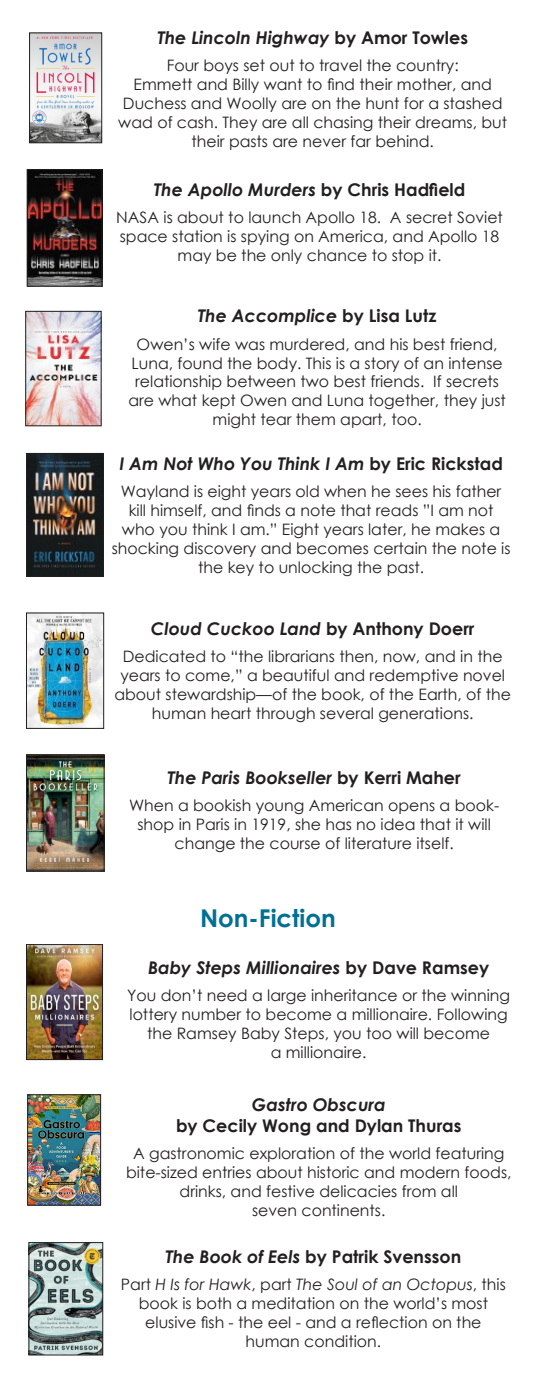
<style>
.page{position:relative;width:536px;height:1386px;background:#fff}
.page>*{position:absolute;margin:0;border:0;box-sizing:border-box;transform-origin:0 0}
.t1{font:700 24.5px "Century Gothic";color:#007094}
.t2{font:italic 700 17.5px "Century Gothic";color:#231f20}
.t3{font:700 17.5px "Century Gothic";color:#231f20}
.t4{font:15.75px/18.9px "Century Gothic";color:#231f20;text-align:center}
.s1{font-style:normal}
.s2{font-style:italic}
</style>
<div class="page">
<img style="left:29px;top:1097px;width:70px;height:106px">
<div style="left:27px;top:1095px;width:74px;height:110px;border:1px solid #231f20"></div>
<img style="left:31px;top:1244px;width:70px;height:109px">
<div style="left:29px;top:1242px;width:74px;height:113px;border:1px solid #231f20"></div>
<img style="left:27px;top:313px;width:72px;height:111px">
<div style="left:25px;top:311px;width:76px;height:115px;border:1px solid #231f20"></div>
<img style="left:28px;top:455px;width:74px;height:120px">
<div style="left:26px;top:453px;width:78px;height:124px;border:1px solid #231f20"></div>
<img style="left:28px;top:615px;width:74px;height:112px">
<div style="left:26px;top:613px;width:78px;height:116px;border:1px solid #231f20"></div>
<img style="left:29px;top:171px;width:71px;height:113px">
<div style="left:27px;top:169px;width:75px;height:117px;border:1px solid #231f20"></div>
<img style="left:31px;top:35px;width:69px;height:106px">
<div style="left:29px;top:33px;width:73px;height:110px;border:1px solid #231f20"></div>
<img style="left:28px;top:946px;width:73px;height:112px">
<div style="left:26px;top:944px;width:77px;height:116px;border:1px solid #231f20"></div>
<img style="left:28px;top:756px;width:74px;height:113px">
<div style="left:26px;top:754px;width:78px;height:117px;border:1px solid #231f20"></div>
<p class="t2" style="left:157px;top:24px;width:312px">The Lincoln Highway <span class="s1">by Amor Towles</span></p>
<p class="t4" style="left:118px;top:56px;width:390px">Four boys set out to travel the country:<br>Emmett and Billy want to find their mother, and Duchess and Woolly are on the hunt for a stashed wad of cash. They are all chasing their dreams, but their pasts are never far behind.</p>
<p class="t2" style="left:154px;top:176px;width:313px">The Apollo Murders <span class="s1">by Chris Hadfield</span></p>
<p class="t4" style="left:116px;top:207px;width:388px">NASA is about to launch Apollo 18. A secret Soviet space station is spying on America, and Apollo 18 may be the only chance to stop it.</p>
<p class="t2" style="left:198px;top:303px;width:240px">The Accomplice <span class="s1">by Lisa Lutz</span></p>
<p class="t4" style="left:128px;top:334px;width:379px">Owen’s wife was murdered, and his best friend, Luna, found the body. This is a story of an intense relationship between two best friends. If secrets are what kept Owen and Luna together, they just might tear them apart, too.</p>
<p class="t2" style="left:119px;top:450px;width:385px">I Am Not Who You Think I Am <span class="s1">by Eric Rickstad</span></p>
<p class="t4" style="left:112px;top:482px;width:400px">Wayland is eight years old when he sees his father kill himself, and finds a note that reads ”I am not who you think I am.” Eight years later, he makes a shocking discovery and becomes certain the note is the key to unlocking the past.</p>
<p class="t2" style="left:151px;top:615px;width:325px">Cloud Cuckoo Land <span class="s1">by Anthony Doerr</span></p>
<p class="t4" style="left:114px;top:647px;width:398px">Dedicated to “the librarians then, now, and in the years to come,” a beautiful and redemptive novel about stewardship—of the book, of the Earth, of the human heart through several generations.</p>
<p class="t2" style="left:167px;top:764px;width:294px">The Paris Bookseller <span class="s1">by Kerri Maher</span></p>
<p class="t4" style="left:129px;top:795px;width:371px">When a bookish young American opens a book&shy;shop in Paris in 1919, she has no idea that it will change the course of literature itself.</p>
<h1 class="t1" style="left:200px;top:900px;width:137px">Non-Fiction</h1>
<p class="t2" style="left:148px;top:954px;width:342px">Baby Steps Millionaires <span class="s1">by Dave Ramsey</span></p>
<p class="t4" style="left:127px;top:986px;width:384px">You don’t need a large inheritance or the winning lottery number to become a millionaire. Following the Ramsey Baby Steps, you too will become<br>a millionaire.</p>
<p class="t2" style="left:252px;top:1091px;width:135px">Gastro Obscura</p>
<p class="t3" style="left:176px;top:1112px;width:287px">by Cecily Wong and Dylan Thuras</p>
<p class="t4" style="left:126px;top:1144px;width:387px">A gastronomic exploration of the world featuring bite-sized entries about historic and modern foods, drinks, and festive delicacies from all<br>seven continents.</p>
<p class="t3" style="left:165px;top:1243px;width:297px"><span class="s2">The Book of Eels</span> by Patrik Svensson</p>
<p class="t4" style="left:121px;top:1275px;width:386px">Part <span class="s2">H Is for Hawk</span>, part <span class="s2">The Soul of an Octopus</span>, this book is both a meditation on the world’s most elusive fish - the eel - and a reflection on the human condition.</p>
</div>
